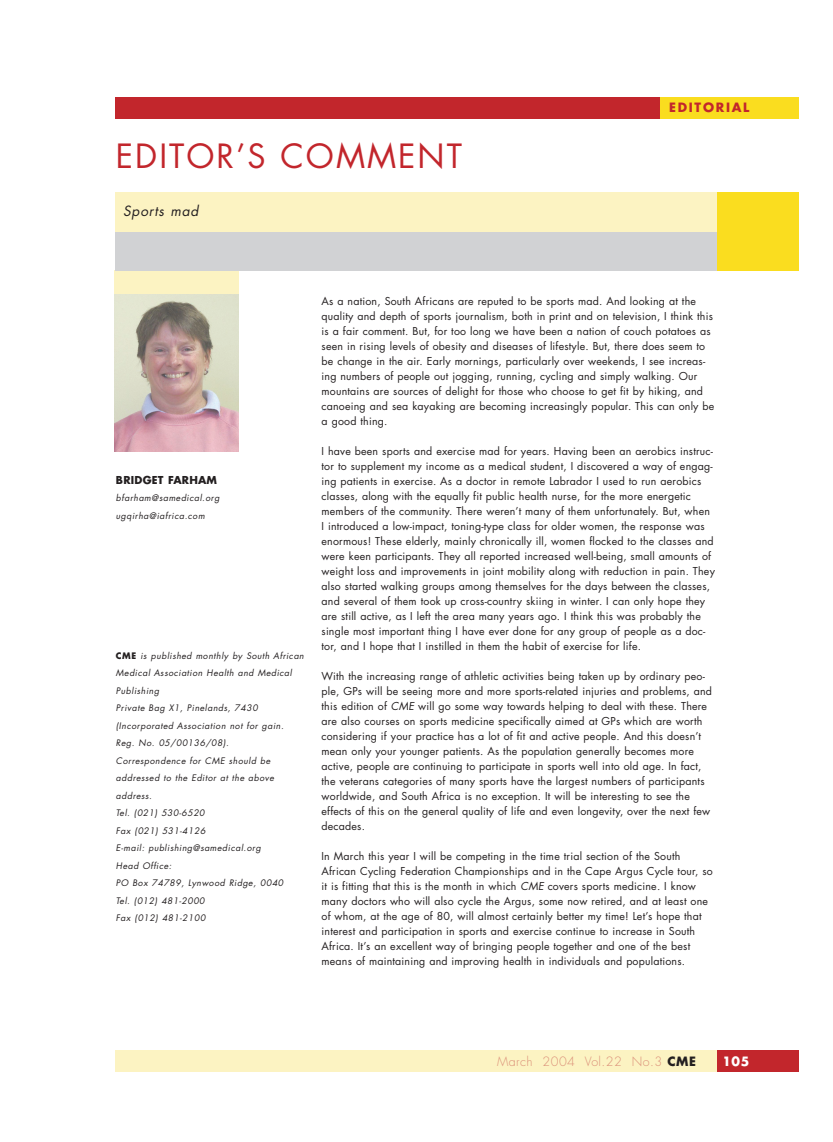
<style>
.page{position:relative;width:833px;height:1142px;background:#fff}
.page>*{position:absolute;margin:0;border:0;box-sizing:border-box;transform-origin:0 0}
.t1{font:32.5px "Futura";letter-spacing:.06em;color:#c2262c}
.t2{font:italic 13.75px "Futura";letter-spacing:.06em;color:#231f20}
.t3{font:300 12.5px "Futura";letter-spacing:.035em;color:#db9079}
.t4{font:700 12.5px "Futura";letter-spacing:.135em;color:#c2262c}
.t5{font:700 12.5px "Futura";color:#fff}
.t6{font:10.62px/15px "Futura";letter-spacing:.02em;color:#231f20}
.t7{font:700 10.62px "Futura";letter-spacing:.02em;color:#231f20}
.t8{font:italic 8.75px/17.5px "Futura";letter-spacing:.06em;color:#231f20}
.s1{font-weight:700;font-style:normal}
.s2{font-style:italic}
.s3{font-weight:700;color:#231f20}
</style>
<div class="page">
<div style="left:115px;top:1050px;width:602px;height:21px;background:#fcf3c2"></div>
<div style="left:717px;top:1050px;width:82px;height:21px;background:#c2262c"></div>
<div style="left:115px;top:97px;width:602px;height:21px;background:#c2262c"></div>
<div style="left:660px;top:97px;width:139px;height:21px;background:#fadd1f"></div>
<div style="left:115px;top:270px;width:124px;height:24px;background:#fcf3c2"></div>
<img style="left:115px;top:294px;width:124px;height:157px">
<div style="left:115px;top:192px;width:602px;height:78px;background:#d1d2d4"></div>
<div style="left:115px;top:192px;width:602px;height:39px;background:#fcf3c2"></div>
<div style="left:717px;top:192px;width:82px;height:78px;background:#fadd1f"></div>
<h1 class="t1" style="left:116px;top:141px;width:347px">EDITOR’S COMMENT</h1>
<p class="t2" style="left:123px;top:204px;width:77px">Sports mad</p>
<p class="t4" style="left:669px;top:102px;width:82px">EDITORIAL</p>
<p class="t7" style="left:116px;top:474px;width:103px">BRIDGET FARHAM</p>
<p class="t8" style="left:116px;top:490px;width:105px">bfarham@samedical.org ugqirha@iafrica.com</p>
<p class="t8" style="left:116px;top:647px;width:189px"><span class="s1">CME</span> is published monthly by South African<br>Medical Association Health and Medical<br>Publishing<br>Private Bag X1, Pinelands, 7430 (Incorporated Association not for gain.<br>Reg. No. 05/00136/08).<br>Correspondence for CME should be addressed to the Editor at the above address.<br>Tel. (021) 530-6520<br>Fax (021) 531-4126<br>E-mail: publishing@samedical.org<br>Head Office:<br>PO Box 74789, Lynwood Ridge, 0040<br>Tel. (012) 481-2000<br>Fax (012) 481-2100</p>
<p class="t6" style="left:321px;top:294px;width:394px">As a nation, South Africans are reputed to be sports mad. And looking at the quality and depth of sports journalism, both in print and on television, I think this is a fair comment. But, for too long we have been a nation of couch potatoes as seen in rising levels of obesity and diseases of lifestyle. But, there does seem to be change in the air. Early mornings, particularly over weekends, I see increas&shy;ing numbers of people out jogging, running, cycling and simply walking. Our mountains are sources of delight for those who choose to get fit by hiking, and canoeing and sea kayaking are becoming increasingly popular. This can only be a good thing.</p>
<p class="t6" style="left:321px;top:444px;width:395px">I have been sports and exercise mad for years. Having been an aerobics instruc&shy;tor to supplement my income as a medical student, I discovered a way of engag&shy;ing patients in exercise. As a doctor in remote Labrador I used to run aerobics classes, along with the equally fit public health nurse, for the more energetic members of the community. There weren’t many of them unfortunately. But, when I introduced a low-impact, toning-type class for older women, the response was enormous! These elderly, mainly chronically ill, women flocked to the classes and were keen participants. They all reported increased well-being, small amounts of weight loss and improvements in joint mobility along with reduction in pain. They also started walking groups among themselves for the days between the classes, and several of them took up cross-country skiing in winter. I can only hope they are still active, as I left the area many years ago. I think this was probably the single most important thing I have ever done for any group of people as a doc&shy;tor, and I hope that I instilled in them the habit of exercise for life.</p>
<p class="t6" style="left:321px;top:669px;width:392px">With the increasing range of athletic activities being taken up by ordinary peo&shy;ple, GPs will be seeing more and more sports-related injuries and problems, and this edition of <span class="s2">CME</span> will go some way towards helping to deal with these. There are also courses on sports medicine specifically aimed at GPs which are worth considering if your practice has a lot of fit and active people. And this doesn’t mean only your younger patients. As the population generally becomes more active, people are continuing to participate in sports well into old age. In fact, the veterans categories of many sports have the largest numbers of participants worldwide, and South Africa is no exception. It will be interesting to see the effects of this on the general quality of life and even longevity, over the next few decades.</p>
<p class="t6" style="left:321px;top:849px;width:393px">In March this year I will be competing in the time trial section of the South African Cycling Federation Championships and in the Cape Argus Cycle tour, so it is fitting that this is the month in which <span class="s2">CME</span> covers sports medicine. I know many doctors who will also cycle the Argus, some now retired, and at least one of whom, at the age of 80, will almost certainly better my time! Let’s hope that interest and participation in sports and exercise continue to increase in South Africa. It’s an excellent way of bringing people together and one of the best means of maintaining and improving health in individuals and populations.</p>
<p class="t3" style="left:497px;top:1055px;width:200px">March 2004 Vol.22 No.3 <span class="s3">CME</span></p>
<p class="t5" style="left:722px;top:1055px;width:28px">105</p>
</div>
